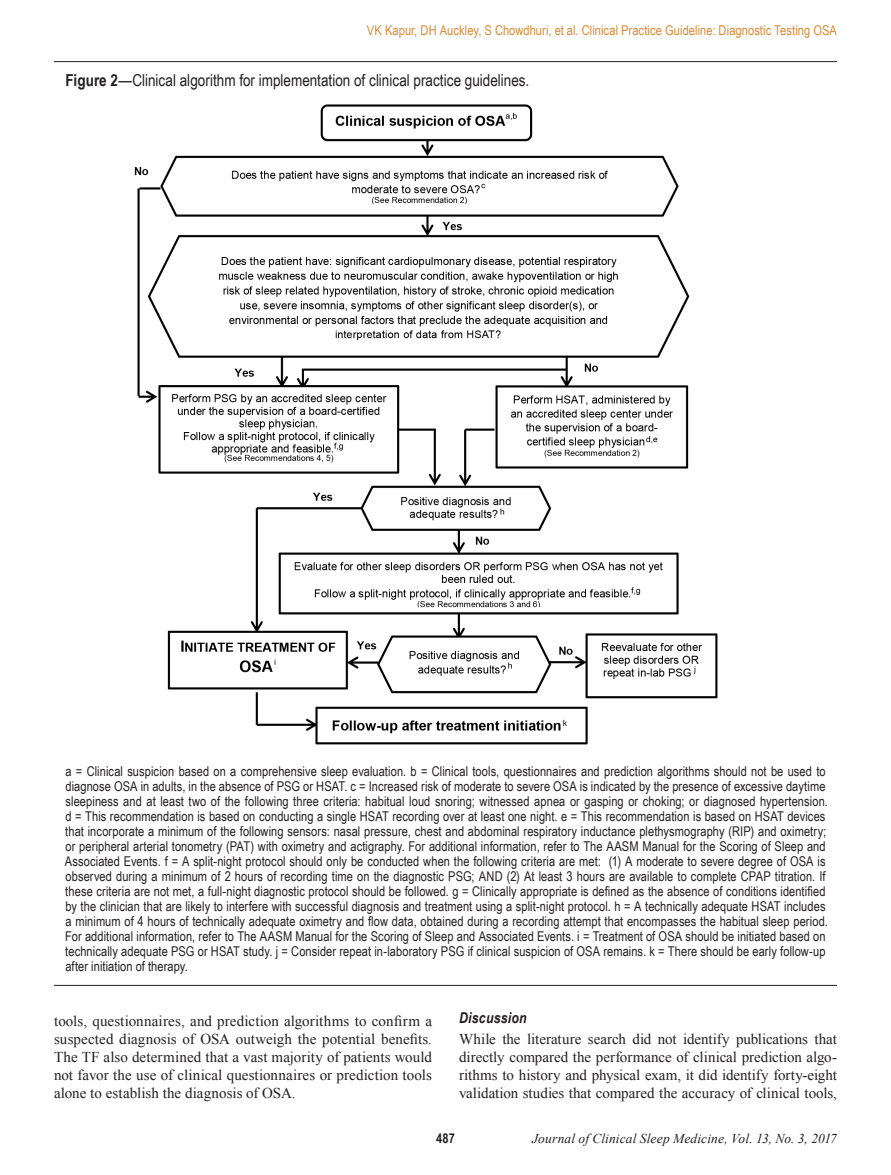
<style>
.page{position:relative;width:891px;height:1175px;background:#fff}
.page>*{position:absolute;margin:0;border:0;box-sizing:border-box;transform-origin:0 0}
.t1{font:16.5px "Arial Narrow";color:#231f20}
.t2{font:15px/18px "Times New Roman";color:#231f20;text-align:justify}
.t3{font:italic 700 15px "Arial Narrow";letter-spacing:.015em;color:#231f20}
.t4{font:13.5px/15px "Arial Narrow";letter-spacing:.005em;color:#231f20}
.t5{font:13.5px "Arial Narrow";letter-spacing:.005em;color:#dc8835}
.t6{font:italic 13.5px "Times New Roman";letter-spacing:.005em;color:#231f20}
.t7{font:700 13.5px "Arial Narrow";color:#231f20}
.s1{font-weight:700}
</style>
<div class="page">
<img style="left:134px;top:104px;width:584px;height:641px">
<hr style="left:54px;top:61px;width:783px;height:1px;background:#231f20">
<hr style="left:54px;top:985px;width:783px;height:1px;background:#231f20">
<p class="t5" style="left:367px;top:21px;width:472px">VK Kapur, DH Auckley, S Chowdhuri, et al. Clinical Practice Guideline: Diagnostic Testing OSA</p>
<p class="t1" style="left:65px;top:68px;width:465px"><span class="s1">Figure 2</span>—Clinical algorithm for implementation of clinical practice guidelines.</p>
<p class="t4" style="left:65px;top:763px;width:765px">a = Clinical suspicion based on a comprehensive sleep evaluation. b = Clinical tools, questionnaires and prediction algorithms should not be used to diagnose OSA in adults, in the absence of PSG or HSAT. c = Increased risk of moderate to severe OSA is indicated by the presence of excessive daytime sleepiness and at least two of the following three criteria: habitual loud snoring; witnessed apnea or gasping or choking; or diagnosed hypertension. d = This recommendation is based on conducting a single HSAT recording over at least one night. e = This recommendation is based on HSAT devices that incorporate a minimum of the following sensors: nasal pressure, chest and abdominal respiratory inductance plethysmography (RIP) and oximetry; or peripheral arterial tonometry (PAT) with oximetry and actigraphy. For additional information, refer to The AASM Manual for the Scoring of Sleep and Associated Events. f = A split-night protocol should only be conducted when the following criteria are met: (1) A moderate to severe degree of OSA is observed during a minimum of 2 hours of recording time on the diagnostic PSG; AND (2) At least 3 hours are available to complete CPAP titration. If these criteria are not met, a full-night diagnostic protocol should be followed. g = Clinically appropriate is defined as the absence of conditions identified by the clinician that are likely to interfere with successful diagnosis and treatment using a split-night protocol. h = A technically adequate HSAT includes a minimum of 4 hours of technically adequate oximetry and flow data, obtained during a recording attempt that encompasses the habitual sleep period.<br>For additional information, refer to The AASM Manual for the Scoring of Sleep and Associated Events. i = Treatment of OSA should be initiated based on technically adequate PSG or HSAT study. j = Consider repeat in-laboratory PSG if clinical suspicion of OSA remains. k = There should be early follow-up after initiation of therapy.</p>
<p class="t2" style="left:54px;top:1012px;width:379px">tools, questionnaires, and prediction algorithms to confirm a suspected diagnosis of OSA outweigh the potential benefits.<br>The TF also determined that a vast majority of patients would not favor the use of clinical questionnaires or prediction tools alone to establish the diagnosis of OSA.</p>
<p class="t3" style="left:459px;top:1006px;width:69px">Discussion</p>
<p class="t2" style="left:459px;top:1030px;width:380px">While the literature search did not identify publications that directly compared the performance of clinical prediction algo&shy;rithms to history and physical exam, it did identify forty-eight validation studies that compared the accuracy of clinical tools,</p>
<p class="t7" style="left:436px;top:1127px;width:20px">487</p>
<p class="t6" style="left:532px;top:1128px;width:306px">Journal of Clinical Sleep Medicine, Vol. 13, No. 3, 2017</p>
</div>
